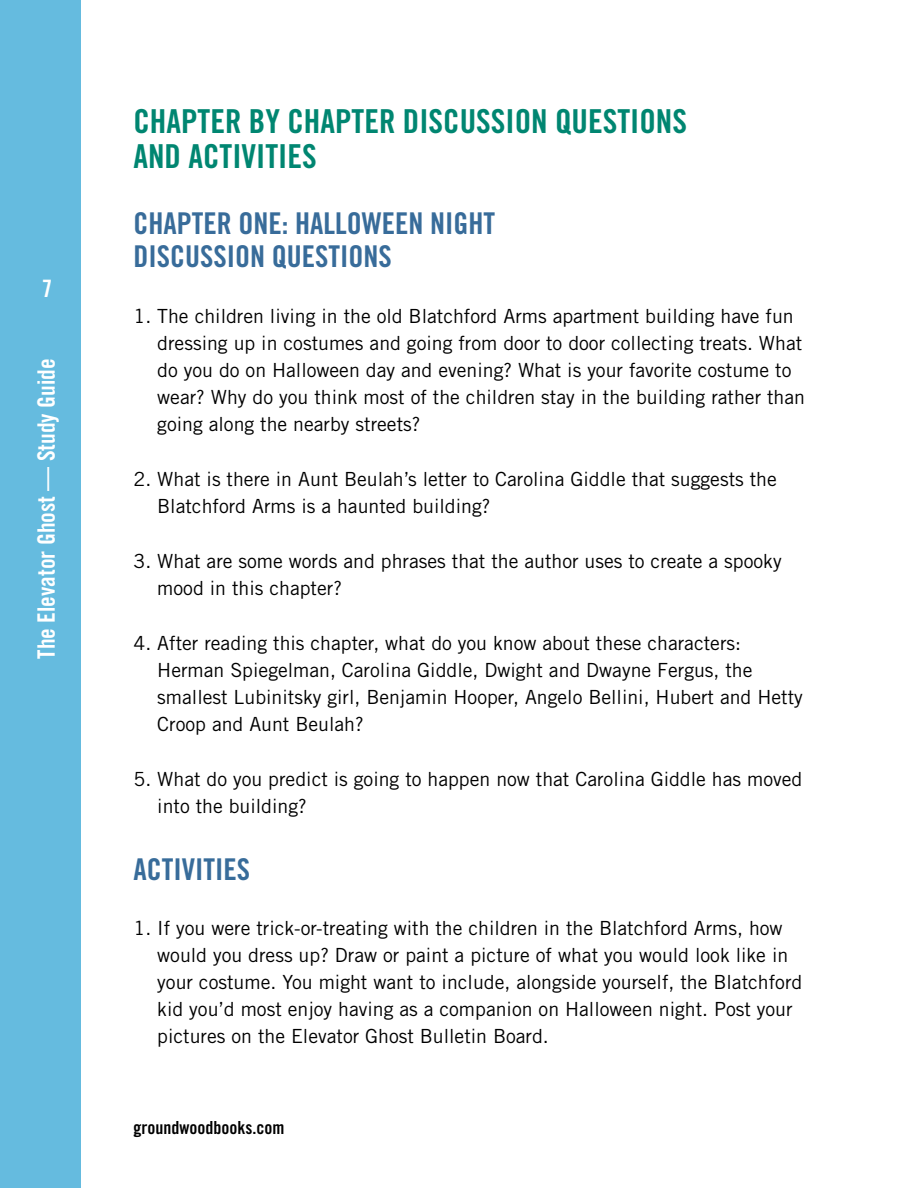
<style>
.page{position:relative;width:918px;height:1188px;background:#fff}
.page>*{position:absolute;margin:0;border:0;box-sizing:border-box;transform-origin:0 0}
.A-head_no_space_afte{font:33px/34.5px "Trade Gothic Bold Cond Twenty";color:#008671}
.B-head{font:30px "Trade Gothic Bold Cond Twenty";color:#386c9a}
.B-head_no_space_befo{font:30px "Trade Gothic Bold Cond Twenty";color:#386c9a}
.t1{font:24px "Trade Gothic Bold Cond Twenty";color:#fff}
.Para{font:19.5px/27px "Trade Gothic";color:#000}
.t2{font:18px "Trade Gothic Bold Cond Twenty";color:#000}
</style>
<div class="page">
<div style="left:0;top:0;width:81px;height:1188px;background:#65bbdf"></div>
<p class="t1" style="left:42px;top:274px;width:12px">7</p>
<p class="t1" style="left:32px;top:659px;width:301px;rotate:-90deg">The Elevator Ghost — Study Guide</p>
<p class="A-head_no_space_afte" style="left:133px;top:104px;width:555px">CHAPTER BY CHAPTER DISCUSSION QUESTIONS<br>AND ACTIVITIES</p>
<p class="B-head" style="left:133px;top:206px;width:363px">CHAPTER ONE: HALLOWEEN NIGHT</p>
<p class="B-head_no_space_befo" style="left:133px;top:239px;width:260px">DISCUSSION QUESTIONS</p>
<p class="Para" style="left:157px;top:302px;width:649px;text-indent:-24px">1. The children living in the old Blatchford Arms apartment building have fun dressing up in costumes and going from door to door collecting treats. What do you do on Halloween day and evening? What is your favorite costume to wear? Why do you think most of the children stay in the building rather than going along the nearby streets?</p>
<p class="Para" style="left:157px;top:465px;width:621px;text-indent:-24px">2. What is there in Aunt Beulah’s letter to Carolina Giddle that suggests the<br>Blatchford Arms is a haunted building?</p>
<p class="Para" style="left:157px;top:547px;width:626px;text-indent:-24px">3. What are some words and phrases that the author uses to create a spooky mood in this chapter?</p>
<p class="Para" style="left:157px;top:629px;width:647px;text-indent:-24px">4. After reading this chapter, what do you know about these characters:<br>Herman Spiegelman, Carolina Giddle, Dwight and Dwayne Fergus, the smallest Lubinitsky girl, Benjamin Hooper, Angelo Bellini, Hubert and Hetty Croop and Aunt Beulah?</p>
<p class="Para" style="left:157px;top:765px;width:647px;text-indent:-24px">5. What do you predict is going to happen now that Carolina Giddle has moved into the building?</p>
<p class="B-head" style="left:133px;top:851px;width:118px">ACTIVITIES</p>
<p class="Para" style="left:157px;top:914px;width:647px;text-indent:-24px">1. If you were trick-or-treating with the children in the Blatchford Arms, how would you dress up? Draw or paint a picture of what you would look like in your costume. You might want to include, alongside yourself, the Blatchford kid you’d most enjoy having as a companion on Halloween night. Post your pictures on the Elevator Ghost Bulletin Board.</p>
<p class="t2" style="left:133px;top:1117px;width:152px">groundwoodbooks.com</p>
</div>
